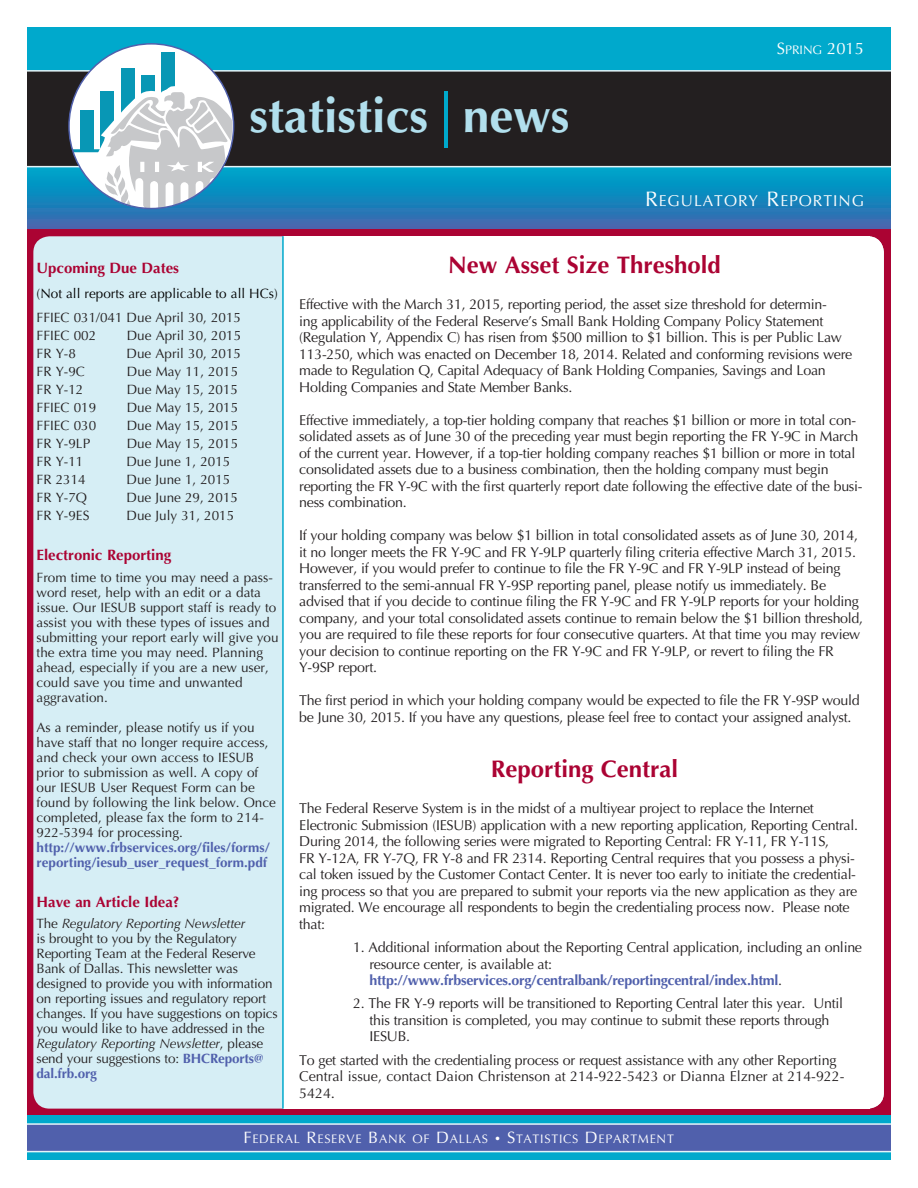
<style>
.page{position:relative;width:918px;height:1188px;background:#fff}
.page>*{position:absolute;margin:0;border:0;box-sizing:border-box;transform-origin:0 0}
.t1{font:700 48px "Optima LT Std";color:#b1dfed}
.Bodyw_tab{font:700 24px "Optima LT Std";color:#ab0333}
.t2{font:16.5px "Optima LT Std";color:#fff}
.t3{font:15.75px "Optima LT Std";letter-spacing:.06em;color:#fff}
.BoldTitleRedSmall{font:700 15px "Optima LT Std";color:#ab0333}
.List_Paragraph{font:14.25px/16.5px "Optima LT Std";letter-spacing:-.02em;color:#231f20}
.List_Paragraph-2{font:14.25px/16.5px "Optima LT Std";color:#231f20}
.BoldTitleRedSmall-2{font:13.5px/15px "Optima LT Std";color:#231f20}
.t4{font:700 13.5px/15px "Optima LT Std";color:#5060ac}
.BoldTitleRedSmall-3{font:13.5px "Optima LT Std";color:#000}
.t5{font:12.3px "Optima LT Std";letter-spacing:.06em;color:#fff}
.s1{font-family:"ITC Kabel Std";font-weight:400;font-size:57px;color:#00a9cc}
.s2{font-size:12.3px}
.s3{font-size:21px}
.s4{font-style:italic}
.s5{font-weight:700;color:#5060ac}
.s6{font-size:15px}
.s7{font-size:16.5px}
.s8{font-size:10.5px}
</style>
<div class="page">
<div style="left:27px;top:166px;width:864px;height:64px;background:linear-gradient(to bottom,#00a9cc,#4164ad)"></div>
<div style="left:27px;top:230px;width:864px;height:886px;background:#ab0333"></div>
<div style="left:33px;top:236px;width:851px;height:873px;background:#d6eef5;border-radius:16px"></div>
<div style="left:27px;top:27px;width:864px;height:50px;background:#00a9cc"></div>
<div style="left:26px;top:71px;width:876px;height:96px;background:#231f20"></div>
<div style="left:25px;top:70px;width:878px;height:97px;border:2px solid #e4f4f8"></div>
<div style="left:27px;top:1116px;width:864px;height:44px;background:#00a9cc"></div>
<div style="left:26px;top:1124px;width:891px;height:28px;background:#5060ac"></div>
<div style="left:25px;top:1123px;width:893px;height:29px;border:2px solid #e4f4f8"></div>
<div style="left:723px;top:236px;width:161px;height:873px;background:#fff;border-radius:16px"></div>
<div style="left:283px;top:236px;width:587px;height:873px;background:#fff"></div>
<hr style="left:282px;top:236px;width:2px;height:873px;background:#00a9cc">
<svg style="left:69px;top:45px;width:165px;height:164px"></svg>
<div style="left:891px;top:0;width:27px;height:1188px;background:#fff"></div>
<div style="left:10px;top:1103px;width:17px;height:70px;background:#fff"></div>
<div style="left:14px;top:70px;width:13px;height:97px;background:#fff"></div>
<p class="t1" style="left:250px;top:88px;width:322px">statistics <span class="s1">|</span> news</p>
<p class="t2" style="left:777px;top:38px;width:89px">S<span class="s2">PRING</span> 2015</p>
<p class="t3" style="left:645px;top:192px;width:220px"><span class="s3">R</span>EGULATORY <span class="s3">R</span>EPORTING</p>
<p class="BoldTitleRedSmall" style="left:37px;top:259px;width:144px">Upcoming Due Dates</p>
<p class="BoldTitleRedSmall-3" style="left:37px;top:285px;width:243px">(Not all reports are applicable to all HCs)</p>
<p class="BoldTitleRedSmall-2" style="left:37px;top:310px;width:206px">FFIEC 031/041 Due April 30, 2015</p>
<p class="BoldTitleRedSmall-2" style="left:37px;top:328px;width:61px">FFIEC 002</p>
<p class="BoldTitleRedSmall-2" style="left:127px;top:328px;width:116px">Due April 30, 2015</p>
<p class="BoldTitleRedSmall-2" style="left:37px;top:346px;width:41px">FR Y-8</p>
<p class="BoldTitleRedSmall-2" style="left:127px;top:346px;width:116px">Due April 30, 2015</p>
<p class="BoldTitleRedSmall-2" style="left:37px;top:364px;width:50px">FR Y-9C</p>
<p class="BoldTitleRedSmall-2" style="left:127px;top:364px;width:113px">Due May 11, 2015</p>
<p class="BoldTitleRedSmall-2" style="left:37px;top:382px;width:48px">FR Y-12</p>
<p class="BoldTitleRedSmall-2" style="left:127px;top:382px;width:113px">Due May 15, 2015</p>
<p class="BoldTitleRedSmall-2" style="left:37px;top:400px;width:61px">FFIEC 019</p>
<p class="BoldTitleRedSmall-2" style="left:127px;top:400px;width:113px">Due May 15, 2015</p>
<p class="BoldTitleRedSmall-2" style="left:37px;top:418px;width:61px">FFIEC 030</p>
<p class="BoldTitleRedSmall-2" style="left:127px;top:418px;width:113px">Due May 15, 2015</p>
<p class="BoldTitleRedSmall-2" style="left:37px;top:436px;width:55px">FR Y-9LP</p>
<p class="BoldTitleRedSmall-2" style="left:127px;top:436px;width:113px">Due May 15, 2015</p>
<p class="BoldTitleRedSmall-2" style="left:37px;top:454px;width:48px">FR Y-11</p>
<p class="BoldTitleRedSmall-2" style="left:126px;top:454px;width:105px">Due June 1, 2015</p>
<p class="BoldTitleRedSmall-2" style="left:37px;top:472px;width:51px">FR 2314</p>
<p class="BoldTitleRedSmall-2" style="left:127px;top:472px;width:105px">Due June 1, 2015</p>
<p class="BoldTitleRedSmall-2" style="left:37px;top:490px;width:52px">FR Y-7Q</p>
<p class="BoldTitleRedSmall-2" style="left:127px;top:490px;width:113px">Due June 29, 2015</p>
<p class="BoldTitleRedSmall-2" style="left:37px;top:508px;width:54px">FR Y-9ES</p>
<p class="BoldTitleRedSmall-2" style="left:127px;top:508px;width:109px">Due July 31, 2015</p>
<p class="BoldTitleRedSmall" style="left:37px;top:546px;width:136px">Electronic Reporting</p>
<p class="BoldTitleRedSmall-2" style="left:37px;top:570px;width:244px">From time to time you may need a pass&shy;word reset, help with an edit or a data issue. Our IESUB support staff is ready to assist you with these types of issues and submitting your report early will give you the extra time you may need. Planning ahead, especially if you are a new user, could save you time and unwanted aggravation.</p>
<p class="BoldTitleRedSmall-2" style="left:37px;top:720px;width:241px">As a reminder, please notify us if you have staff that no longer require access, and check your own access to IESUB prior to submission as well. A copy of our IESUB User Request Form can be found by following the link below. Once completed, please fax the form to 214- 922-5394 for processing.</p>
<p class="t4" style="left:37px;top:840px;width:235px">http://www.frbservices.org/files/forms/ reporting/iesub_user_request_form.pdf</p>
<p class="BoldTitleRedSmall" style="left:37px;top:893px;width:144px">Have an Article Idea?</p>
<p class="BoldTitleRedSmall-2" style="left:37px;top:916px;width:243px">The <span class="s4">Regulatory Reporting Newsletter<br></span>is brought to you by the Regulatory Reporting Team at the Federal Reserve Bank of Dallas. This newsletter was designed to provide you with information on reporting issues and regulatory report changes. If you have suggestions on topics you would like to have addressed in the <span class="s4">Regulatory Reporting Newsletter</span>, please send your suggestions to: <span class="s5">BHCReports@ dal.frb.org</span></p>
<p class="Bodyw_tab" style="left:448px;top:251px;width:274px">New Asset Size Threshold</p>
<p class="List_Paragraph" style="left:299px;top:297px;width:555px">Effective with the March 31, 2015, reporting period, the asset size threshold for determin-<br>ing applicability of the Federal Reserve’s Small Bank Holding Company Policy Statement (Regulation Y, Appendix C) has risen from $500 million to $1 billion. This is per Public Law 113-250, which was enacted on December 18, 2014. Related and conforming revisions were made to Regulation Q, Capital Adequacy of Bank Holding Companies, Savings and Loan Holding Companies and State Member Banks.</p>
<p class="List_Paragraph" style="left:299px;top:412px;width:565px">Effective immediately, a top-tier holding company that reaches $1 billion or more in total con&shy;solidated assets as of June 30 of the preceding year must begin reporting the FR Y-9C in March of the current year. However, if a top-tier holding company reaches $1 billion or more in total consolidated assets due to a business combination, then the holding company must begin reporting the FR Y-9C with the first quarterly report date following the effective date of the busi&shy;ness combination.</p>
<p class="List_Paragraph" style="left:299px;top:528px;width:566px">If your holding company was below $1 billion in total consolidated assets as of June 30, 2014, it no longer meets the FR Y-9C and FR Y-9LP quarterly filing criteria effective March 31, 2015.<br>However, if you would prefer to continue to file the FR Y-9C and FR Y-9LP instead of being transferred to the semi-annual FR Y-9SP reporting panel, please notify us immediately. Be advised that if you decide to continue filing the FR Y-9C and FR Y-9LP reports for your holding company, and your total consolidated assets continue to remain below the $1 billion threshold, you are required to file these reports for four consecutive quarters. At that time you may review your decision to continue reporting on the FR Y-9C and FR Y-9LP, or revert to filing the FR Y-9SP report.</p>
<p class="List_Paragraph" style="left:299px;top:693px;width:562px">The first period in which your holding company would be expected to file the FR Y-9SP would be June 30, 2015. If you have any questions, please feel free to contact your assigned analyst.</p>
<p class="Bodyw_tab" style="left:491px;top:755px;width:189px">Reporting Central</p>
<p class="List_Paragraph" style="left:299px;top:801px;width:560px">The Federal Reserve System is in the midst of a multiyear project to replace the Internet Electronic Submission (IESUB) application with a new reporting application, Reporting Central.<br>During 2014, the following series were migrated to Reporting Central: FR Y-11, FR Y-11S,<br>FR Y-12A, FR Y-7Q, FR Y-8 and FR 2314. Reporting Central requires that you possess a physi&shy;cal token issued by the Customer Contact Center. It is never too early to initiate the credential&shy;ing process so that you are prepared to submit your reports via the new application as they are migrated. We encourage all respondents to begin the credentialing process now. Please note that:</p>
<p class="List_Paragraph" style="left:370px;top:939px;width:494px;text-indent:-16px">1. Additional information about the Reporting Central application, including an online resource center, is available at: <span class="s5">http://www.frbservices.org/centralbank/reportingcentral/index.html</span>.</p>
<p class="List_Paragraph" style="left:370px;top:996px;width:475px;text-indent:-16px">2. The FR Y-9 reports will be transitioned to Reporting Central later this year. Until this transition is completed, you may continue to submit these reports through<br>IESUB.</p>
<p class="List_Paragraph-2" style="left:299px;top:1052px;width:547px">To get started with the credentialing process or request assistance with any other Reporting<br>Central issue, contact Daion Christenson at 214-922-5423 or Dianna Elzner at 214-922-<br>5424<span class="s6">.</span></p>
<p class="t5" style="left:243px;top:1132px;width:432px"><span class="s7">F</span>EDERAL <span class="s7">R</span>ESERVE <span class="s7">B</span>ANK OF <span class="s7">D</span>ALLAS <span class="s8">•</span> <span class="s7">S</span>TATISTICS <span class="s7">D</span> EPARTMENT</p>
</div>
